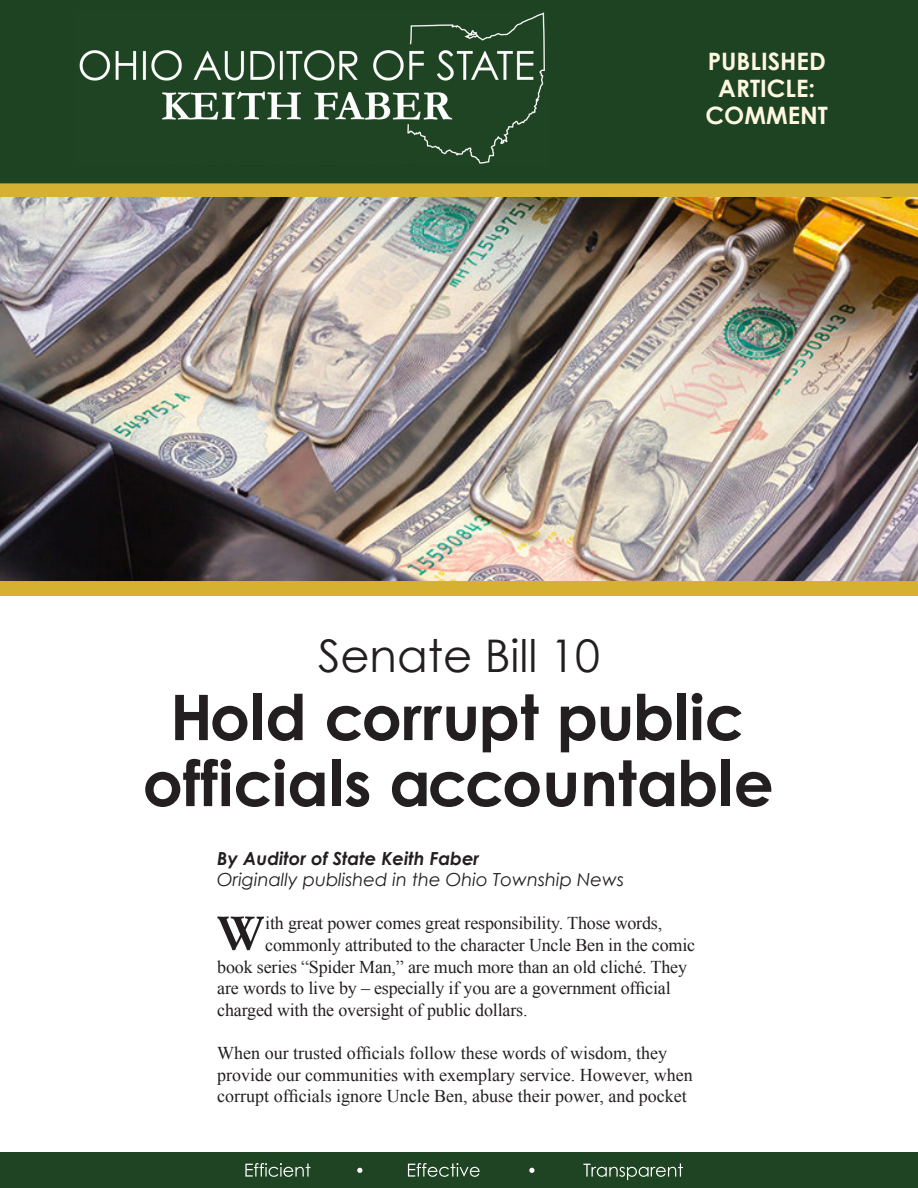
<style>
.page{position:relative;width:918px;height:1188px;background:#fff}
.page>*{position:absolute;margin:0;border:0;box-sizing:border-box;transform-origin:0 0}
.t1{font:700 63px/66px "Century Gothic";color:#231f20;text-align:center}
.t2{font:700 52.05px "Garamond";color:#231f20}
.t3{font:45px "Century Gothic";color:#231f20}
.t4{font:700 24px "Century Gothic";color:#fff7df}
.t5{font:18px/21.6px "Times New Roman";letter-spacing:-.01em;color:#231f20}
.t6{font:italic 18px "Century Gothic";color:#231f20}
.t7{font:italic 700 18px "Century Gothic";color:#231f20}
</style>
<div class="page">
<div style="left:0;top:0;width:918px;height:190px;background:#1d4323"></div>
<div style="left:0;top:183px;width:918px;height:15px;background:#d6b131"></div>
<div style="left:0;top:1152px;width:918px;height:36px;background:#1f4423"></div>
<img style="left:245px;top:1163px;width:438px;height:18px">
<img style="left:79px;top:12px;width:466px;height:152px">
<img style="left:0;top:198px;width:918px;height:383px">
<div style="left:0;top:581px;width:918px;height:15px;background:#d6b131"></div>
<p class="t4" style="left:708px;top:46px;width:120px">PUBLISHED</p>
<p class="t4" style="left:718px;top:73px;width:98px">ARTICLE:</p>
<p class="t4" style="left:706px;top:100px;width:124px">COMMENT</p>
<p class="t3" style="left:318px;top:628px;width:283px">Senate Bill 10</p>
<p class="t1" style="left:143px;top:683px;width:633px">Hold corrupt public officials accountable</p>
<p class="t7" style="left:217px;top:846px;width:264px">By Auditor of State Keith Faber</p>
<p class="t6" style="left:217px;top:869px;width:408px">Originally published in the Ohio Township News</p>
<p class="t2" style="left:217px;top:902px;width:48px">W</p>
<p class="t5" style="left:265px;top:912px;width:399px">ith great power comes great responsibility. Those words,</p>
<p class="t5" style="left:265px;top:934px;width:431px">commonly attributed to the character Uncle Ben in the comic</p>
<p class="t5" style="left:217px;top:955px;width:471px">book series “Spider Man,” are much more than an old cliché. They</p>
<p class="t5" style="left:217px;top:977px;width:455px">are words to live by – especially if you are a government official</p>
<p class="t5" style="left:217px;top:999px;width:312px">charged with the oversight of public dollars.</p>
<p class="t5" style="left:217px;top:1042px;width:477px">When our trusted officials follow these words of wisdom, they provide our communities with exemplary service. However, when corrupt officials ignore Uncle Ben, abuse their power, and pocket</p>
</div>
